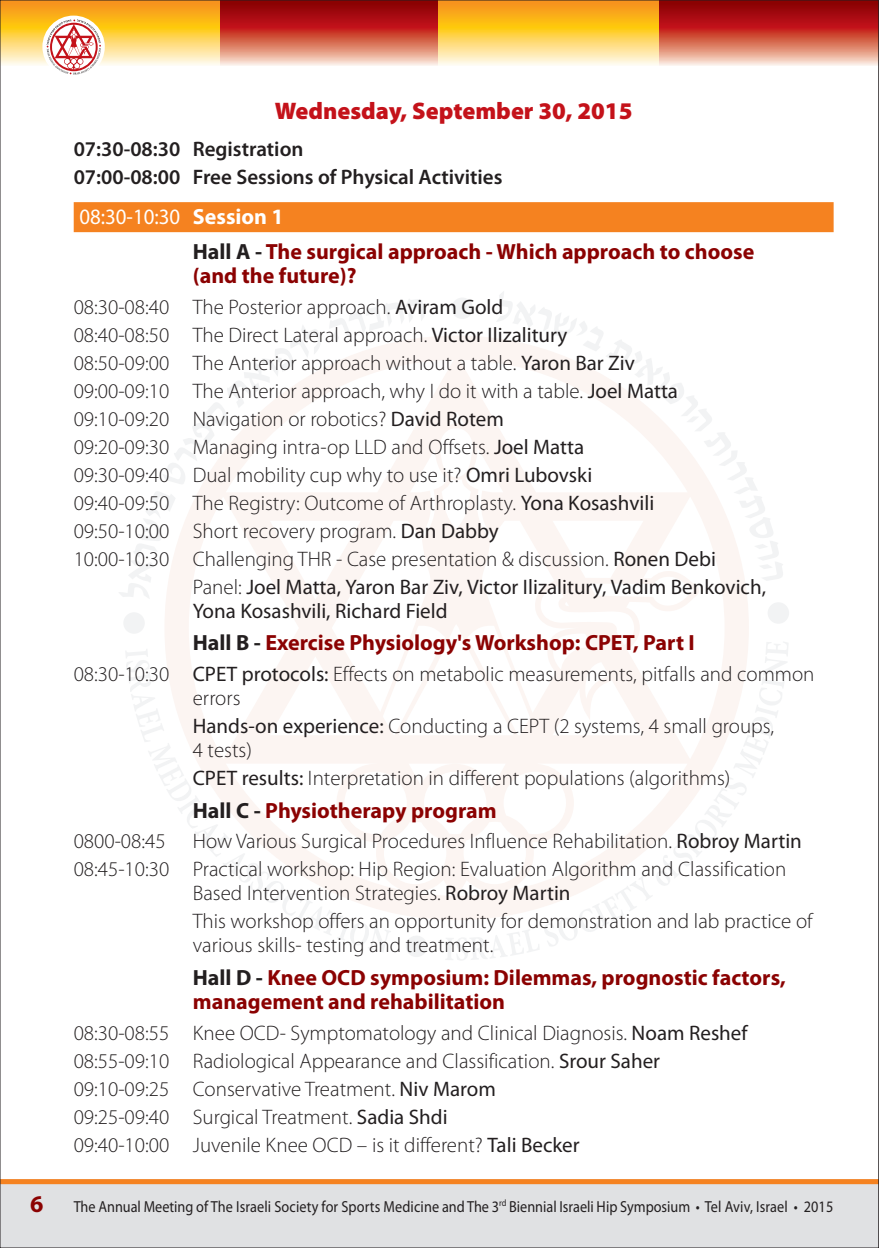
<style>
.page{position:relative;width:879px;height:1248px;background:#fff}
.page>*{position:absolute;margin:0;border:0;box-sizing:border-box;transform-origin:0 0}
.t1{font:900 24px "Myriad Pro";color:#c4121a}
.t2{font:700 24px "Myriad Pro";color:#8b0202}
.t3{font:700 22px/35.4px "Myriad Pro";color:#8b0202}
.t4{font:300 21px/28px "Myriad Pro";color:#231f20}
.t5{font:21px "Myriad Pro";color:#231f20}
.t6{font:600 21px/28px "Myriad Pro";color:#231f20}
.t7{font:16px "Myriad Pro";color:#231f20;scale:.89 1}
.s1{font-weight:400;color:#fff}
.s2{color:#fff}
.s3{color:#231f20}
.s4{font-weight:400}
.s5{font-weight:300}
</style>
<div class="page">
<svg style="left:659px;top:2px;width:218px;height:64px;background:#c7534a"></svg>
<svg style="left:219px;top:2px;width:220px;height:64px;background:#c8544a"></svg>
<svg style="left:439px;top:2px;width:220px;height:63px;background:#fccb58"></svg>
<svg style="left:2px;top:2px;width:217px;height:63px;background:#fcc854"></svg>
<svg style="left:165px;top:336px;width:584px;height:584px"></svg>
<svg style="left:125px;top:648px;width:266px;height:304px"></svg>
<svg style="left:445px;top:641px;width:343px;height:319px"></svg>
<svg style="left:119px;top:299px;width:306px;height:300px"></svg>
<svg style="left:496px;top:291px;width:287px;height:290px"></svg>
<div style="left:451px;top:297px;width:22px;height:22px;background:#f2f3f4;border-radius:50%"></div>
<div style="left:406px;top:935px;width:21px;height:22px;background:#f2f3f4;border-radius:50%"></div>
<div style="left:123px;top:612px;width:22px;height:21px;background:#f2f3f4;border-radius:50%"></div>
<div style="left:767px;top:602px;width:22px;height:21px;background:#f2f3f4;border-radius:50%"></div>
<div style="left:0;top:1179px;width:879px;height:68px;background:#e0e1e3"></div>
<div style="left:42px;top:16px;width:63px;height:62px;border:2px solid #fff;border-radius:50%"></div>
<div style="left:28px;top:210px;width:57px;height:67px;border:2px solid #fff;border-radius:50%"></div>
<svg style="left:46px;top:19px;width:55px;height:56px"></svg>
<svg style="left:2px;top:1179px;width:875px;height:4px;background:#f48526"></svg>
<div style="left:74px;top:202px;width:759px;height:30px;background:#f58220"></div>
<svg style="left:878px;top:0;width:1px;height:1247px"></svg>
<p class="t1" style="left:275px;top:95px;width:359px">Wednesday, September 30, 2015</p>
<p class="t6" style="left:74px;top:134px;width:430px">07:30-08:30 Registration<br>07:00-08:00 Free Sessions of Physical Activities</p>
<p class="t3" style="left:193px;top:198px;width:563px;text-indent:-113px"><span class="s1">08:30-10:30</span> <span class="s2">Session 1<br></span><span class="s3">Hall A -</span> The surgical approach - Which approach to choose</p>
<p class="t3" style="left:193px;top:257px;width:165px">(and the future)?</p>
<p class="t4" style="left:74px;top:293px;width:431px">08:30-08:40 The Posterior approach. <span class="s4">Aviram Gold</span></p>
<p class="t4" style="left:74px;top:320px;width:495px">08:40-08:50 The Direct Lateral approach. <span class="s4">Victor Ilizalitury</span></p>
<p class="t4" style="left:74px;top:348px;width:563px">08:50-09:00 The Anterior approach without a table. <span class="s4">Yaron Bar Ziv</span></p>
<p class="t4" style="left:74px;top:376px;width:606px">09:00-09:10 The Anterior approach, why I do it with a table. <span class="s4">Joel Matta</span></p>
<p class="t4" style="left:74px;top:404px;width:432px">09:10-09:20 Navigation or robotics? <span class="s4">David Rotem</span></p>
<p class="t4" style="left:74px;top:432px;width:512px">09:20-09:30 Managing intra-op LLD and Offsets. <span class="s4">Joel Matta</span></p>
<p class="t4" style="left:74px;top:460px;width:520px">09:30-09:40 Dual mobility cup why to use it? <span class="s4">Omri Lubovski</span></p>
<p class="t4" style="left:74px;top:488px;width:582px">09:40-09:50 The Registry: Outcome of Arthroplasty. <span class="s4">Yona Kosashvili</span></p>
<p class="t4" style="left:74px;top:516px;width:426px">09:50-10:00 Short recovery program. <span class="s4">Dan Dabby</span></p>
<p class="t4" style="left:74px;top:544px;width:644px">10:00-10:30 Challenging THR - Case presentation &amp; discussion. <span class="s4">Ronen Debi</span></p>
<p class="t5" style="left:193px;top:573px;width:575px"><span class="s5">Panel:</span> Joel Matta, Yaron Bar Ziv, Victor Ilizalitury, Vadim Benkovich,</p>
<p class="t5" style="left:193px;top:597px;width:256px">Yona Kosashvili, Richard Field</p>
<p class="t3" style="left:193px;top:624px;width:503px"><span class="s3">Hall B -</span> Exercise Physiology's Workshop: CPET, Part I</p>
<p class="t4" style="left:193px;top:662px;width:623px;line-height:24px;text-indent:-119px">08:30-10:30 <span class="s4">CPET protocols:</span> Effects on metabolic measurements, pitfalls and common errors</p>
<p class="t4" style="left:193px;top:713px;width:583px;line-height:24px"><span class="s4">Hands-on experience:</span> Conducting a CEPT (2 systems, 4 small groups,<br>4 tests)</p>
<p class="t4" style="left:193px;top:763px;width:539px"><span class="s4">CPET results:</span> Interpretation in different populations (algorithms)</p>
<p class="t3" style="left:193px;top:791px;width:305px"><span class="s3">Hall C -</span> Physiotherapy program</p>
<p class="t4" style="left:74px;top:827px;width:93px">0800-08:45</p>
<p class="t4" style="left:74px;top:827px;width:729px;text-indent:119px">How Various Surgical Procedures Influence Rehabilitation. <span class="s4">Robroy Martin<br></span>08:45-10:30 Practical workshop: Hip Region: Evaluation Algorithm and Classification</p>
<p class="t4" style="left:193px;top:879px;width:621px">Based Intervention Strategies. <span class="s4">Robroy Martin<br></span>This workshop offers an opportunity for demonstration and lab practice of</p>
<p class="t4" style="left:193px;top:931px;width:302px">various skills- testing and treatment.</p>
<p class="t3" style="left:193px;top:964px;width:594px;line-height:24px"><span class="s3">Hall D -</span> Knee OCD symposium: Dilemmas, prognostic factors, management and rehabilitation</p>
<p class="t4" style="left:74px;top:1018px;width:675px">08:30-08:55 Knee OCD- Symptomatology and Clinical Diagnosis. <span class="s4">Noam Reshef </span>08:55-09:10 Radiological Appearance and Classification. <span class="s4">Srour Saher </span>09:10-09:25 Conservative Treatment. <span class="s4">Niv Marom<br></span>09:25-09:40 Surgical Treatment. <span class="s4">Sadia Shdi<br></span>09:40-10:00 Juvenile Knee OCD – is it different? <span class="s4">Tali Becker</span></p>
<p class="t2" style="left:30px;top:1188px;width:15px">6</p>
<p class="t7" style="left:74px;top:1196px;width:855px">The Annual Meeting of The Israeli Society for Sports Medicine and The 3<sup>rd</sup> Biennial Israeli Hip Symposium • Tel Aviv, Israel • 2015</p>
</div>
